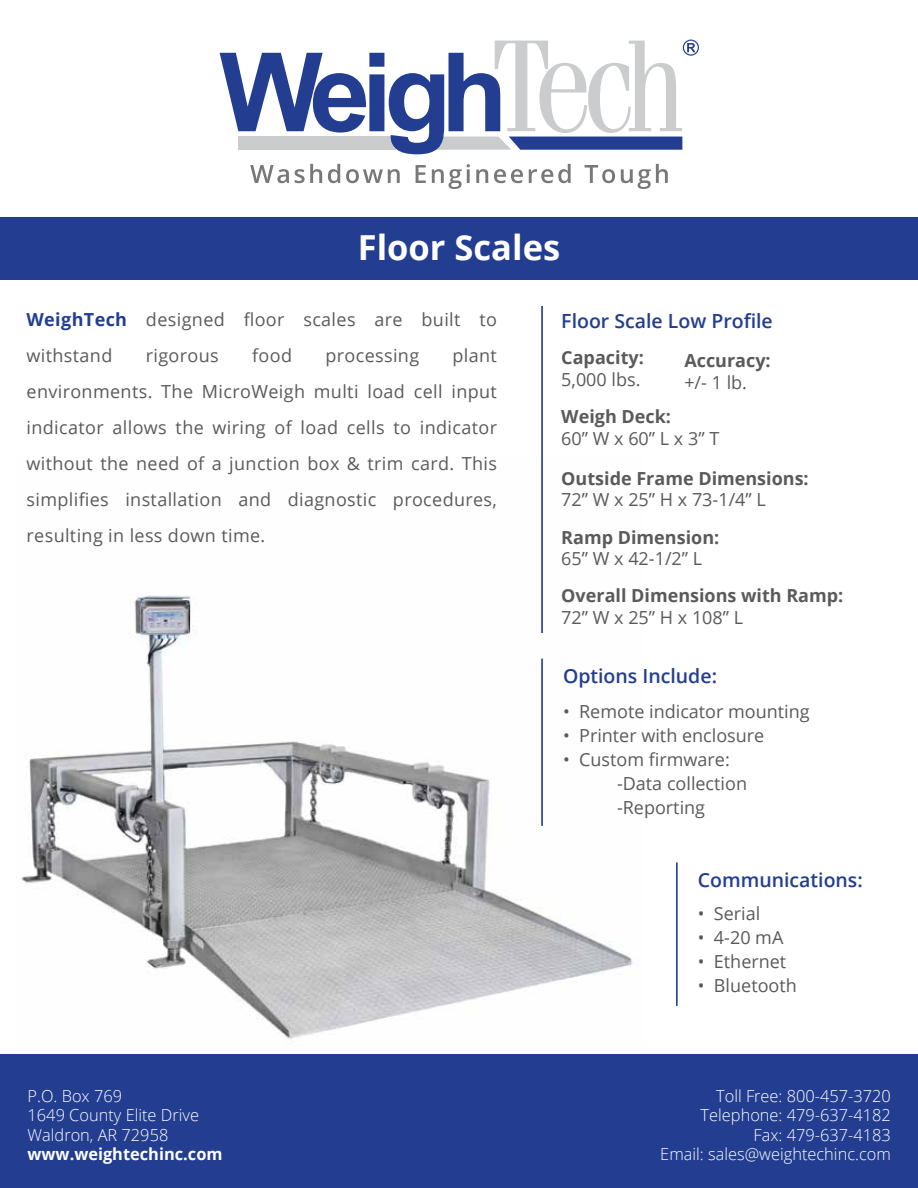
<style>
.page{position:relative;width:918px;height:1188px;background:#fff}
.page>*{position:absolute;margin:0;border:0;box-sizing:border-box;transform-origin:0 0}
.t1{font:700 34.5px "Open Sans";color:#fff}
.t2{font:600 19.5px "Open Sans";color:#233e90}
.t3{font:18px/36px "Open Sans";color:#595a5c}
.t4{font:700 18px "Open Sans";color:#5a5a5c}
.t5{font:18px "Open Sans";color:#5a5a5c}
.t6{font:18px/36px "Open Sans";letter-spacing:.02em;color:#595a5c}
.t7{font:300 16.5px/19.5px "Open Sans";color:#fff}
.t8{font:700 16.5px "Open Sans";color:#fff}
.s1{font-weight:700;color:#233e90}
</style>
<div class="page">
<img style="left:16px;top:595px;width:617px;height:444px">
<img style="left:140px;top:600px;width:50px;height:35px">
<svg style="left:220px;top:41px;width:475px;height:113px"></svg>
<div style="left:683px;top:40px;width:16px;height:16px;border:1px solid #233e90;border-radius:50%"></div>
<svg style="left:250px;top:165px;width:39px;height:18px"></svg>
<svg style="left:295px;top:164px;width:27px;height:19px"></svg>
<svg style="left:328px;top:164px;width:12px;height:19px"></svg>
<svg style="left:346px;top:169px;width:54px;height:14px"></svg>
<svg style="left:416px;top:165px;width:10px;height:18px"></svg>
<svg style="left:432px;top:164px;width:38px;height:25px"></svg>
<svg style="left:476px;top:169px;width:12px;height:14px"></svg>
<svg style="left:494px;top:169px;width:29px;height:14px"></svg>
<svg style="left:529px;top:164px;width:42px;height:19px"></svg>
<svg style="left:585px;top:165px;width:30px;height:18px"></svg>
<svg style="left:621px;top:164px;width:47px;height:25px"></svg>
<div style="left:0;top:217px;width:918px;height:63px;background:#233e90"></div>
<div style="left:0;top:1054px;width:918px;height:134px;background:#233e90"></div>
<hr style="left:541px;top:306px;width:2px;height:327px;background:#233e90">
<hr style="left:541px;top:659px;width:2px;height:167px;background:#233e90">
<hr style="left:676px;top:862px;width:2px;height:144px;background:#233e90">
<h1 class="t1" style="left:358px;top:223px;width:204px">Floor Scales</h1>
<p class="t6" style="left:27px;top:301px;width:472px"><span class="s1">WeighTech</span> designed floor scales are built to withstand</p>
<p class="t6" style="left:146px;top:337px;width:75px">rigorous</p>
<p class="t3" style="left:252px;top:337px;width:41px">food</p>
<p class="t6" style="left:325px;top:337px;width:95px">processing</p>
<p class="t3" style="left:27px;top:337px;width:472px;text-align:justify;text-indent:426px">plant environments. The MicroWeigh multi load cell input indicator allows the wiring of load cells to indicator without the need of a junction box &amp; trim card. This simplifies installation and diagnostic procedures, resulting in less down time.</p>
<p class="t2" style="left:561px;top:308px;width:213px">Floor Scale Low Profile</p>
<p class="t4" style="left:561px;top:345px;width:84px">Capacity:</p>
<p class="t5" style="left:561px;top:367px;width:81px">5,000 lbs.</p>
<p class="t4" style="left:561px;top:404px;width:111px">Weigh Deck:</p>
<p class="t5" style="left:561px;top:426px;width:159px">60” W x 60” L x 3” T</p>
<p class="t4" style="left:561px;top:466px;width:249px">Outside Frame Dimensions:</p>
<p class="t5" style="left:561px;top:488px;width:206px">72” W x 25” H x 73-1/4” L</p>
<p class="t4" style="left:561px;top:524px;width:159px">Ramp Dimension:</p>
<p class="t5" style="left:561px;top:546px;width:142px">65” W x 42-1/2” L</p>
<p class="t4" style="left:561px;top:583px;width:284px">Overall Dimensions with Ramp:</p>
<p class="t5" style="left:561px;top:605px;width:183px">72” W x 25” H x 108” L</p>
<p class="t4" style="left:684px;top:348px;width:88px">Accuracy:</p>
<p class="t5" style="left:684px;top:370px;width:64px">+/- 1 lb.</p>
<p class="t2" style="left:563px;top:662px;width:156px">Options Include:</p>
<p class="t3" style="left:563px;top:693px;width:248px">• Remote indicator mounting</p>
<p class="t3" style="left:563px;top:717px;width:203px">• Printer with enclosure</p>
<p class="t3" style="left:617px;top:747px;width:132px;line-height:24px;text-indent:-54px">• Custom firmware: -Data collection -Reporting</p>
<p class="t2" style="left:698px;top:866px;width:166px">Communications:</p>
<p class="t3" style="left:698px;top:895px;width:64px">• Serial</p>
<p class="t3" style="left:698px;top:919px;width:87px">• 4-20 mA</p>
<p class="t3" style="left:698px;top:943px;width:90px">• Ethernet</p>
<p class="t3" style="left:698px;top:967px;width:100px">• Bluetooth</p>
<p class="t7" style="left:28px;top:1085px;width:173px">P.O. Box 769<br>1649 County Elite Drive<br>Waldron, AR 72958</p>
<p class="t8" style="left:28px;top:1143px;width:196px">www.weightechinc.com</p>
<p class="t7" style="left:660px;top:1085px;width:232px;text-align:right">Toll Free: 800-457-3720<br>Telephone: 479-637-4182<br>Fax: 479-637-4183<br>Email: sales@weightechinc.com</p>
</div>
